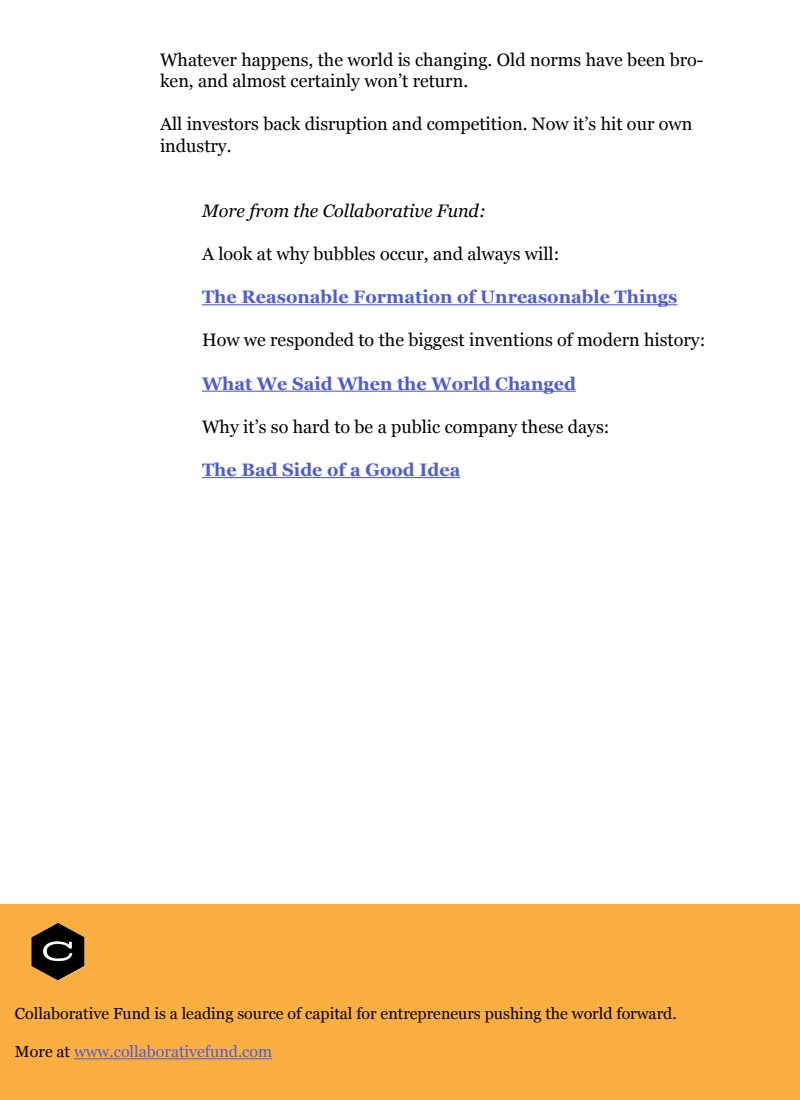
<style>
.page{position:relative;width:800px;height:1100px;background:#fff}
.page>*{position:absolute;margin:0;border:0;box-sizing:border-box;transform-origin:0 0}
.t1{font:18px/21.6px "Georgia";color:#000}
.t2{font:700 18px "Georgia";color:#4f5cd6}
.t3{font:italic 18px "Georgia";color:#000}
.t4{font:16px "Georgia";color:#000}
.t5{font:16px "Georgia";color:#4f5cd6}
.s1{color:#000}
</style>
<div class="page">
<div style="left:0;top:905px;width:800px;height:195px;background:#faaf40"></div>
<hr style="left:74px;top:1058px;width:198px;height:1px;background:#4f5cd6">
<img style="left:32px;top:923px;width:53px;height:58px">
<hr style="left:202px;top:304px;width:475px;height:1px;background:#4f5cd6">
<hr style="left:202px;top:391px;width:374px;height:1px;background:#4f5cd6">
<hr style="left:202px;top:477px;width:258px;height:1px;background:#4f5cd6">
<p class="t1" style="left:160px;top:48px;width:545px">Whatever happens, the world is changing. Old norms have been bro&shy;ken, and almost certainly won’t return.</p>
<p class="t1" style="left:160px;top:113px;width:534px">All investors back disruption and competition. Now it’s hit our own industry.</p>
<p class="t3" style="left:202px;top:197px;width:285px">More from the Collaborative Fund:</p>
<p class="t1" style="left:202px;top:242px;width:359px">A look at why bubbles occur, and always will:</p>
<p class="t2" style="left:202px;top:283px;width:477px">The Reasonable Formation of Unreasonable Things</p>
<p class="t1" style="left:202px;top:329px;width:505px">How we responded to the biggest inventions of modern history:</p>
<p class="t2" style="left:202px;top:370px;width:376px">What We Said When the World Changed</p>
<p class="t1" style="left:202px;top:415px;width:409px">Why it’s so hard to be a public company these days:</p>
<p class="t2" style="left:202px;top:456px;width:260px">The Bad Side of a Good Idea</p>
<p class="t4" style="left:15px;top:1002px;width:663px">Collaborative Fund is a leading source of capital for entrepreneurs pushing the world forward.</p>
<p class="t5" style="left:15px;top:1040px;width:259px"><span class="s1">More at</span> www.collaborativefund.com</p>
</div>
